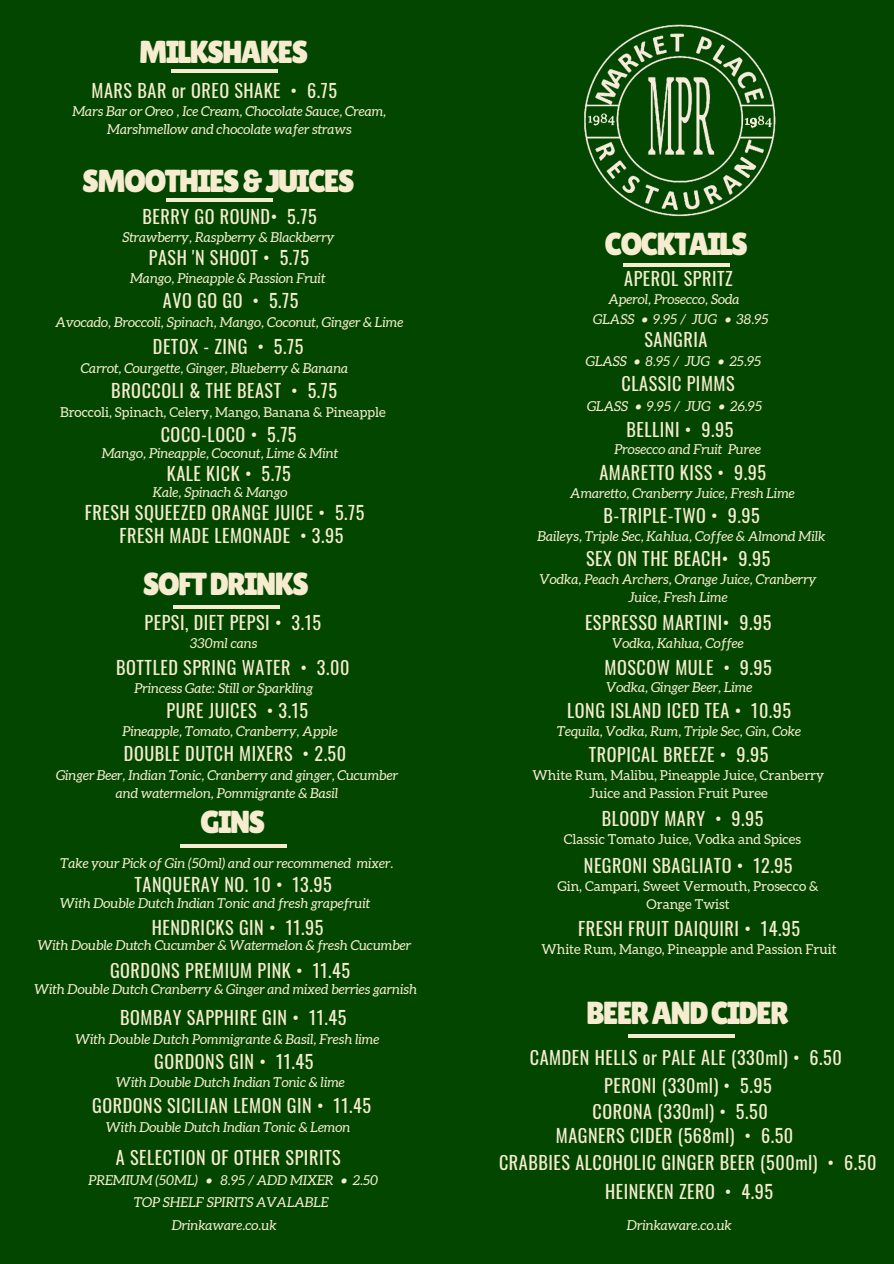
<style>
.page{position:relative;width:894px;height:1264px;background:#fff}
.page>*{position:absolute;margin:0;border:0;box-sizing:border-box;transform-origin:0 0}
.t1{font:31.8px "Lilita One";letter-spacing:-.06em;color:#f6ecd0}
.t2{font:18.15px/26.1px "Oswald";letter-spacing:.03em;color:#f6ecd0;text-align:right}
.t3{font:italic 13.65px/18px "Aleo";color:#f6ecd0;text-align:center}
.t4{font:13.65px/18px "Aleo";color:#f6ecd0;text-align:center}
</style>
<div class="page">
<div style="left:0;top:0;width:893px;height:1263px;background:#024600"></div>
<hr style="left:623px;top:264px;width:106px;height:3px;background:#f6ecd0">
<img style="left:584px;top:24px;width:192px;height:193px">
<hr style="left:172px;top:69px;width:106px;height:4px;background:#f6ecd0">
<hr style="left:167px;top:198px;width:106px;height:3px;background:#f6ecd0">
<hr style="left:173px;top:605px;width:106px;height:3px;background:#f6ecd0">
<hr style="left:628px;top:1034px;width:106px;height:3px;background:#f6ecd0">
<hr style="left:180px;top:844px;width:106px;height:3px;background:#f6ecd0">
<h1 class="t1" style="left:139px;top:34px;width:171px">MILKSHAKES</h1>
<h2 class="t2" style="left:92px;top:77px;width:247px">MARS BAR or OREO SHAKE • 6.75</h2>
<p class="t3" style="left:72px;top:102px;width:315px">Mars Bar or Oreo , Ice Cream, Chocolate Sauce, Cream,<br>Marshmellow and chocolate wafer straws</p>
<h1 class="t1" style="left:82px;top:162px;width:274px">SMOOTHIES&amp;JUICES</h1>
<h2 class="t2" style="left:142px;top:203px;width:176px">BERRY GO ROUND• 5.75</h2>
<p class="t3" style="left:122px;top:228px;width:213px">Strawberry, Raspberry &amp; Blackberry</p>
<h2 class="t2" style="left:149px;top:243px;width:162px">PASH 'N SHOOT • 5.75</h2>
<p class="t3" style="left:130px;top:269px;width:197px">Mango, Pineapple &amp; Passion Fruit</p>
<h2 class="t2" style="left:163px;top:287px;width:137px">AVO GO GO • 5.75</h2>
<p class="t3" style="left:56px;top:313px;width:349px">Avocado, Broccoli, Spinach, Mango, Coconut, Ginger &amp; Lime</p>
<h2 class="t2" style="left:153px;top:333px;width:152px">DETOX - ZING • 5.75</h2>
<p class="t3" style="left:81px;top:359px;width:269px">Carrot, Courgette, Ginger, Blueberry &amp; Banana</p>
<h2 class="t2" style="left:111px;top:377px;width:227px">BROCCOLI &amp; THE BEAST • 5.75</h2>
<p class="t4" style="left:60px;top:403px;width:327px">Broccoli, Spinach, Celery, Mango, Banana &amp; Pineapple</p>
<h2 class="t2" style="left:161px;top:421px;width:137px">COCO-LOCO • 5.75</h2>
<p class="t3" style="left:102px;top:444px;width:238px">Mango, Pineapple, Coconut, Lime &amp; Mint</p>
<h2 class="t2" style="left:167px;top:460px;width:126px">KALE KICK • 5.75</h2>
<p class="t3" style="left:153px;top:483px;width:136px">Kale, Spinach &amp; Mango</p>
<h2 class="t2" style="left:85px;top:498px;width:281px">FRESH SQUEEZED ORANGE JUICE • 5.75</h2>
<h2 class="t2" style="left:119px;top:522px;width:225px">FRESH MADE LEMONADE • 3.95</h2>
<h1 class="t1" style="left:143px;top:565px;width:168px">SOFTDRINKS</h1>
<h2 class="t2" style="left:144px;top:608px;width:178px">PEPSI, DIET PEPSI • 3.15</h2>
<p class="t3" style="left:190px;top:634px;width:69px">330ml cans</p>
<h2 class="t2" style="left:116px;top:653px;width:235px">BOTTLED SPRING WATER • 3.00</h2>
<p class="t3" style="left:134px;top:679px;width:180px">Princess Gate: Still or Sparkling</p>
<h2 class="t2" style="left:166px;top:696px;width:143px">PURE JUICES • 3.15</h2>
<p class="t3" style="left:122px;top:721px;width:217px">Pineapple, Tomato, Cranberry, Apple</p>
<h2 class="t2" style="left:124px;top:740px;width:224px">DOUBLE DUTCH MIXERS • 2.50</h2>
<p class="t3" style="left:56px;top:766px;width:343px">Ginger Beer, Indian Tonic, Cranberry and ginger, Cucumber and watermelon, Pommigrante &amp; Basil</p>
<h1 class="t1" style="left:200px;top:803px;width:67px">GINS</h1>
<p class="t3" style="left:60px;top:854px;width:334px">Take your Pick of Gin (50ml) and our recommened mixer.</p>
<h2 class="t2" style="left:134px;top:870px;width:199px">TANQUERAY NO. 10 • 13.95</h2>
<p class="t3" style="left:60px;top:893px;width:311px">With Double Dutch Indian Tonic and fresh grapefruit</p>
<h2 class="t2" style="left:152px;top:913px;width:173px">HENDRICKS GIN • 11.95</h2>
<p class="t3" style="left:38px;top:935px;width:374px">With Double Dutch Cucumber &amp; Watermelon &amp; fresh Cucumber</p>
<h2 class="t2" style="left:110px;top:957px;width:241px">GORDONS PREMIUM PINK • 11.45</h2>
<p class="t3" style="left:34px;top:979px;width:384px">With Double Dutch Cranberry &amp; Ginger and mixed berries garnish</p>
<h2 class="t2" style="left:120px;top:1003px;width:228px">BOMBAY SAPPHIRE GIN • 11.45</h2>
<p class="t3" style="left:75px;top:1029px;width:305px">With Double Dutch Pommigrante &amp; Basil, Fresh lime</p>
<h2 class="t2" style="left:154px;top:1047px;width:161px">GORDONS GIN • 11.45</h2>
<p class="t3" style="left:116px;top:1073px;width:230px">With Double Dutch Indian Tonic &amp; lime</p>
<h2 class="t2" style="left:92px;top:1092px;width:280px">GORDONS SICILIAN LEMON GIN • 11.45</h2>
<p class="t3" style="left:106px;top:1118px;width:245px">With Double Dutch Indian Tonic &amp; Lemon</p>
<h2 class="t2" style="left:116px;top:1143px;width:226px">A SELECTION OF OTHER SPIRITS</h2>
<p class="t3" style="left:88px;top:1171px;width:291px">PREMIUM (50ML) • 8.95 / ADD MIXER • 2.50</p>
<p class="t3" style="left:134px;top:1192px;width:196px">TOP SHELF SPIRITS AVALABLE</p>
<p class="t3" style="left:172px;top:1215px;width:106px">Drinkaware.co.uk</p>
<h1 class="t1" style="left:604px;top:225px;width:145px">COCKTAILS</h1>
<h2 class="t2" style="left:624px;top:264px;width:110px">APEROL SPRITZ</h2>
<p class="t3" style="left:593px;top:310px;width:177px">GLASS • 9.95 / JUG • 38.95</p>
<p class="t3" style="left:608px;top:290px;width:133px">Aperol, Prosecco, Soda</p>
<h2 class="t2" style="left:644px;top:326px;width:64px">SANGRIA</h2>
<h2 class="t2" style="left:621px;top:369px;width:115px">CLASSIC PIMMS</h2>
<p class="t3" style="left:587px;top:397px;width:176px">GLASS • 9.95 / JUG • 26.95</p>
<p class="t3" style="left:585px;top:352px;width:177px">GLASS • 8.95 / JUG • 25.95</p>
<h2 class="t2" style="left:626px;top:416px;width:108px">BELLINI • 9.95</h2>
<p class="t3" style="left:614px;top:440px;width:148px">Prosecco and Fruit Puree</p>
<h2 class="t2" style="left:599px;top:458px;width:168px">AMARETTO KISS • 9.95</h2>
<p class="t3" style="left:570px;top:483px;width:226px">Amaretto, Cranberry Juice, Fresh Lime</p>
<h2 class="t2" style="left:603px;top:501px;width:158px">B-TRIPLE-TWO • 9.95</h2>
<p class="t3" style="left:537px;top:527px;width:289px">Baileys, Triple Sec, Kahlua, Coffee &amp; Almond Milk</p>
<h2 class="t2" style="left:586px;top:545px;width:186px">SEX ON THE BEACH• 9.95</h2>
<p class="t3" style="left:539px;top:570px;width:278px">Vodka, Peach Archers, Orange Juice, Cranberry<br>Juice, Fresh Lime</p>
<h2 class="t2" style="left:585px;top:608px;width:188px">ESPRESSO MARTINI• 9.95</h2>
<p class="t3" style="left:612px;top:633px;width:133px">Vodka, Kahlua, Coffee</p>
<h2 class="t2" style="left:604px;top:653px;width:169px">MOSCOW MULE • 9.95</h2>
<p class="t3" style="left:606px;top:678px;width:147px">Vodka, Ginger Beer, Lime</p>
<h2 class="t2" style="left:567px;top:696px;width:225px">LONG ISLAND ICED TEA • 10.95</h2>
<p class="t3" style="left:557px;top:722px;width:245px">Tequila, Vodka, Rum, Triple Sec, Gin, Coke</p>
<h2 class="t2" style="left:588px;top:741px;width:181px">TROPICAL BREEZE • 9.95</h2>
<p class="t4" style="left:532px;top:766px;width:293px">White Rum, Malibu, Pineapple Juice, Cranberry<br>Juice and Passion Fruit Puree</p>
<h2 class="t2" style="left:601px;top:804px;width:163px">BLOODY MARY • 9.95</h2>
<p class="t4" style="left:564px;top:829px;width:238px">Classic Tomato Juice, Vodka and Spices</p>
<h2 class="t2" style="left:583px;top:852px;width:210px">NEGRONI SBAGLIATO • 12.95</h2>
<p class="t4" style="left:557px;top:877px;width:262px">Gin, Campari, Sweet Vermouth, Prosecco &amp;<br>Orange Twist</p>
<h2 class="t2" style="left:578px;top:914px;width:223px">FRESH FRUIT DAIQUIRI • 14.95</h2>
<p class="t4" style="left:541px;top:940px;width:296px">White Rum, Mango, Pineapple and Passion Fruit</p>
<h1 class="t1" style="left:585px;top:994px;width:204px">BEERANDCIDER</h1>
<h2 class="t2" style="left:529px;top:1043px;width:313px">CAMDEN HELLS or PALE ALE (330ml) • 6.50</h2>
<h2 class="t2" style="left:592px;top:1071px;width:180px">PERONI (330ml) • 5.95<br>CORONA (330ml) • 5.50</h2>
<h2 class="t2" style="left:499px;top:1148px;width:379px">CRABBIES ALCOHOLIC GINGER BEER (500ml) • 6.50</h2>
<h2 class="t2" style="left:555px;top:1122px;width:239px">MAGNERS CIDER (568ml) • 6.50</h2>
<h2 class="t2" style="left:605px;top:1177px;width:169px">HEINEKEN ZERO • 4.95</h2>
<p class="t3" style="left:626px;top:1215px;width:106px">Drinkaware.co.uk</p>
</div>
